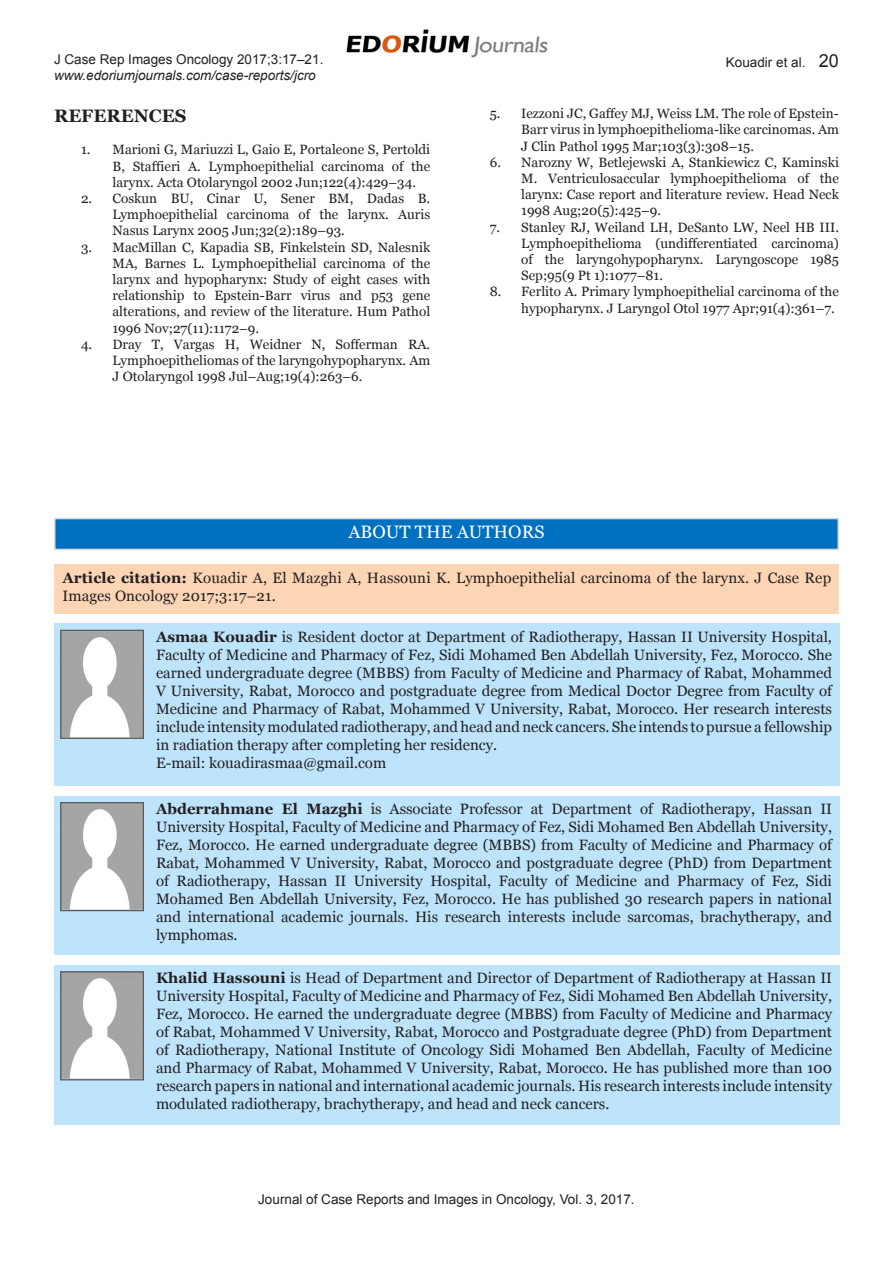
<style>
.page{position:relative;width:893px;height:1263px;background:#fff}
.page>*{position:absolute;margin:0;border:0;box-sizing:border-box;transform-origin:0 0}
.t1{font:18px "Georgia";color:#fff}
.Case_Report_head{font:700 18px "Georgia";color:#231f20}
.t2{font:15px/18px "Georgia";color:#231f20;text-align:justify}
.Reference_Text{font:13.5px/16.2px "Georgia";color:#231f20;text-align:justify}
.t3{font:13.5px "Arial";color:#231f20}
.t4{font:italic 13.5px "Arial";color:#231f20}
.s1{font-size:18px}
.s2{font-weight:700}
</style>
<div class="page">
<img style="left:346px;top:29px;width:202px;height:29px">
<div style="left:55px;top:564px;width:784px;height:49px;background:#fcd5b5"></div>
<div style="left:54px;top:624px;width:786px;height:162px;background:#bee4fb"></div>
<div style="left:54px;top:796px;width:786px;height:158px;background:#bee4fb"></div>
<div style="left:54px;top:965px;width:786px;height:160px;background:#bee4fb"></div>
<div style="left:54px;top:518px;width:785px;height:32px;background:#0070c0;border:2px solid #d9d9d9"></div>
<img style="left:62px;top:632px;width:80px;height:105px">
<div style="left:60px;top:630px;width:84px;height:109px;border:1px solid #57585a"></div>
<img style="left:62px;top:804px;width:80px;height:105px">
<div style="left:60px;top:802px;width:84px;height:109px;border:1px solid #57585a"></div>
<img style="left:62px;top:973px;width:80px;height:105px">
<div style="left:60px;top:971px;width:84px;height:109px;border:1px solid #57585a"></div>
<p class="t3" style="left:54px;top:50px;width:271px">J Case Rep Images Oncology 2017;3:17–21.</p>
<p class="t4" style="left:54px;top:67px;width:263px">www.edoriumjournals.com/case-reports/jcro</p>
<p class="Case_Report_head" style="left:54px;top:104px;width:134px">REFERENCES</p>
<p class="Reference_Text" style="left:112px;top:142px;width:319px;text-indent:-32px">1. Marioni G, Mariuzzi L, Gaio E, Portaleone S, Pertoldi B, Staffieri A. Lymphoepithelial carcinoma of the larynx. Acta Otolaryngol 2002 Jun;122(4):429–34.</p>
<p class="Reference_Text" style="left:112px;top:190px;width:319px;text-indent:-32px">2. Coskun BU, Cinar U, Sener BM, Dadas B.<br>Lymphoepithelial carcinoma of the larynx. Auris Nasus Larynx 2005 Jun;32(2):189–93.</p>
<p class="Reference_Text" style="left:112px;top:239px;width:319px;text-indent:-32px">3. MacMillan C, Kapadia SB, Finkelstein SD, Nalesnik MA, Barnes L. Lymphoepithelial carcinoma of the larynx and hypopharynx: Study of eight cases with relationship to Epstein-Barr virus and p53 gene alterations, and review of the literature. Hum Pathol 1996 Nov;27(11):1172–9.</p>
<p class="Reference_Text" style="left:112px;top:336px;width:319px;text-indent:-32px">4. Dray T, Vargas H, Weidner N, Sofferman RA.<br>Lymphoepitheliomas of the laryngohypopharynx. Am J Otolaryngol 1998 Jul–Aug;19(4):263–6.</p>
<p class="t3" style="left:726px;top:54px;width:115px">Kouadir et al. <span class="s1">20</span></p>
<p class="Reference_Text" style="left:521px;top:106px;width:319px;text-indent:-32px">5. Iezzoni JC, Gaffey MJ, Weiss LM. The role of Epstein-Barr virus in lymphoepithelioma-like carcinomas. Am J Clin Pathol 1995 Mar;103(3):308–15.</p>
<p class="Reference_Text" style="left:521px;top:154px;width:319px;text-indent:-32px">6. Narozny W, Betlejewski A, Stankiewicz C, Kaminski M. Ventriculosaccular lymphoepithelioma of the larynx: Case report and literature review. Head Neck 1998 Aug;20(5):425–9.</p>
<p class="Reference_Text" style="left:521px;top:219px;width:319px;text-indent:-32px">7. Stanley RJ, Weiland LH, DeSanto LW, Neel HB III.<br>Lymphoepithelioma (undifferentiated carcinoma) of the laryngohypopharynx. Laryngoscope 1985<br>Sep;95(9 Pt 1):1077–81.</p>
<p class="Reference_Text" style="left:521px;top:284px;width:319px;text-indent:-32px">8. Ferlito A. Primary lymphoepithelial carcinoma of the hypopharynx. J Laryngol Otol 1977 Apr;91(4):361–7.</p>
<p class="t1" style="left:349px;top:521px;width:197px">ABOUT THE AUTHORS</p>
<p class="t2" style="left:62px;top:569px;width:770px"><span class="s2">Article citation:</span> Kouadir A, El Mazghi A, Hassouni K. Lymphoepithelial carcinoma of the larynx. J Case Rep<br>Images Oncology 2017;3:17–21.</p>
<p class="t2" style="left:156px;top:628px;width:678px"><span class="s2">Asmaa Kouadir</span> is Resident doctor at Department of Radiotherapy, Hassan II University Hospital, Faculty of Medicine and Pharmacy of Fez, Sidi Mohamed Ben Abdellah University, Fez, Morocco. She earned undergraduate degree (MBBS) from Faculty of Medicine and Pharmacy of Rabat, Mohammed V University, Rabat, Morocco and postgraduate degree from Medical Doctor Degree from Faculty of Medicine and Pharmacy of Rabat, Mohammed V University, Rabat, Morocco. Her research interests include intensity modulated radiotherapy, and head and neck cancers. She intends to pursue a fellowship in radiation therapy after completing her residency.</p>
<p class="t2" style="left:156px;top:754px;width:232px">E-mail: kouadirasmaa@gmail.com</p>
<p class="t2" style="left:156px;top:800px;width:677px"><span class="s2">Abderrahmane El Mazghi</span> is Associate Professor at Department of Radiotherapy, Hassan II University Hospital, Faculty of Medicine and Pharmacy of Fez, Sidi Mohamed Ben Abdellah University, Fez, Morocco. He earned undergraduate degree (MBBS) from Faculty of Medicine and Pharmacy of Rabat, Mohammed V University, Rabat, Morocco and postgraduate degree (PhD) from Department of Radiotherapy, Hassan II University Hospital, Faculty of Medicine and Pharmacy of Fez, Sidi Mohamed Ben Abdellah University, Fez, Morocco. He has published 30 research papers in national and international academic journals. His research interests include sarcomas, brachytherapy, and lymphomas.</p>
<p class="t2" style="left:156px;top:969px;width:678px"><span class="s2">Khalid Hassouni</span> is Head of Department and Director of Department of Radiotherapy at Hassan II University Hospital, Faculty of Medicine and Pharmacy of Fez, Sidi Mohamed Ben Abdellah University, Fez, Morocco. He earned the undergraduate degree (MBBS) from Faculty of Medicine and Pharmacy of Rabat, Mohammed V University, Rabat, Morocco and Postgraduate degree (PhD) from Department of Radiotherapy, National Institute of Oncology Sidi Mohamed Ben Abdellah, Faculty of Medicine and Pharmacy of Rabat, Mohammed V University, Rabat, Morocco. He has published more than 100 research papers in national and international academic journals. His research interests include intensity modulated radiotherapy, brachytherapy, and head and neck cancers.</p>
<p class="t3" style="left:258px;top:1190px;width:378px">Journal of Case Reports and Images in Oncology, Vol. 3, 2017.</p>
</div>
